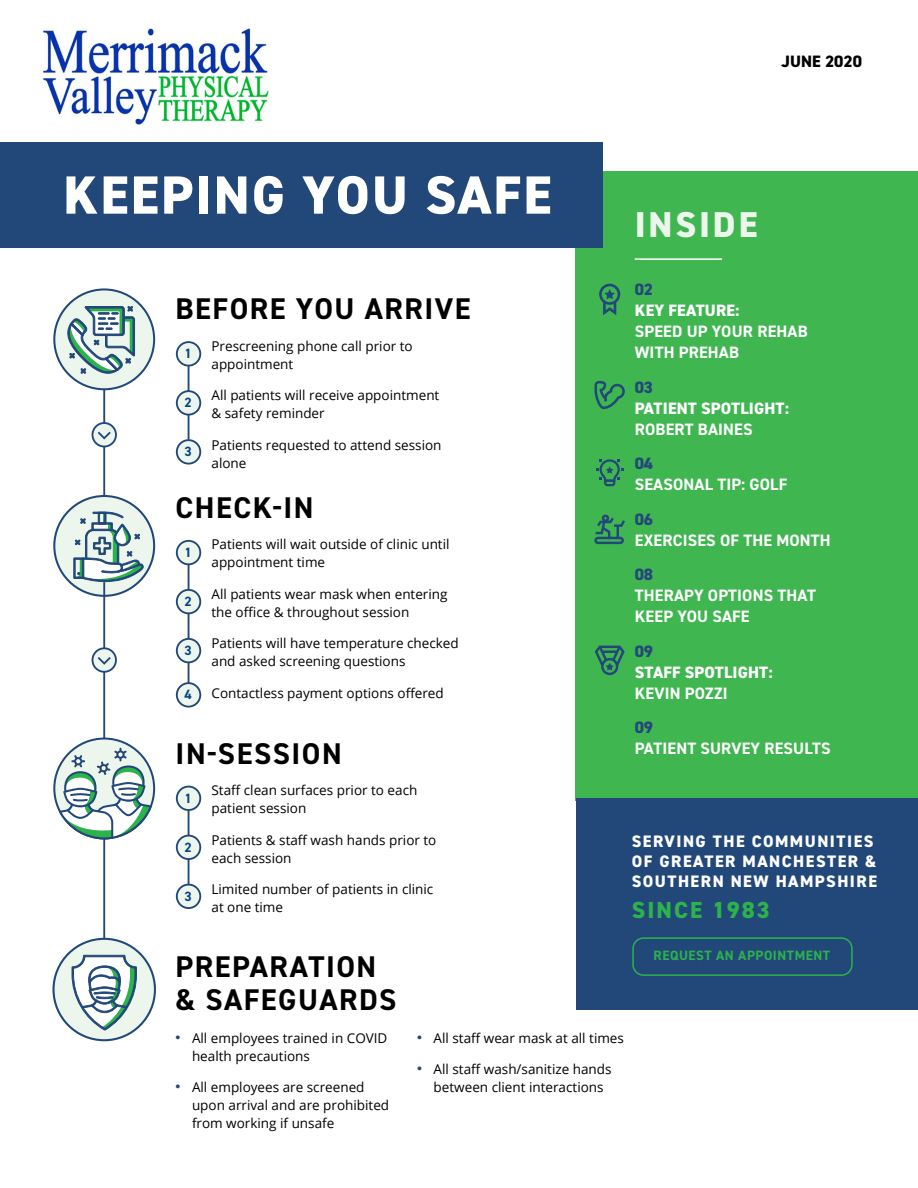
<style>
.page{position:relative;width:918px;height:1188px;background:#fff}
.page>*{position:absolute;margin:0;border:0;box-sizing:border-box;transform-origin:0 0}
.Cover_Title{font:800 54px "DIN2014";letter-spacing:.04em;color:#fff}
.Cover_Title-2{font:800 36px "DIN2014";letter-spacing:.08em;color:#edf6ed}
.Title_2{font:700 30px/33px "DIN2014";letter-spacing:.05em;color:#000}
.Cover_Title-3{font:800 23.25px "DIN2014";letter-spacing:.09em;color:#2cb34b}
.Cover_Title-4{font:800 16.65px/20px "DIN2014";letter-spacing:.09em;color:#fff}
.Body_2_white{font:700 16.5px/21px "DIN2014";letter-spacing:.01em;color:#fff}
.Body_2_white-2{font:800 16.5px/21px "DIN2014";letter-spacing:.01em;color:#fff}
.Cover_Edition{font:800 16.5px "DIN2014";letter-spacing:.005em;color:#000}
.Body{font:13.5px/18px "Open Sans";color:#000}
.Body-2{font:700 13.5px "DIN2014";letter-spacing:.04em;color:#2cb34b}
.Body-3{font:700 13.5px "DIN2014";color:#014686}
.s1{font-family:"DIN2014";font-weight:700;font-size:16.5px;color:#22487a}
.s2{font-weight:800;color:#22487a}
.s3{font-weight:800}
.s4{color:#22487a}
.s5{font-weight:700}
</style>
<div class="page">
<div style="left:575px;top:171px;width:343px;height:630px;background:#40b651"></div>
<div style="left:0;top:142px;width:603px;height:106px;background:#22487a"></div>
<hr style="left:635px;top:258px;width:87px;height:2px;background:#fff">
<svg style="left:53px;top:288px;width:102px;height:102px"></svg>
<svg style="left:53px;top:495px;width:102px;height:102px"></svg>
<svg style="left:53px;top:738px;width:102px;height:101px"></svg>
<svg style="left:53px;top:938px;width:103px;height:103px"></svg>
<div style="left:177px;top:342px;width:23px;height:24px;background:#edf6ed;border-radius:50%"></div>
<div style="left:176px;top:341px;width:25px;height:26px;border:2px solid #22487a;border-radius:50%"></div>
<div style="left:177px;top:787px;width:23px;height:23px;background:#edf6ed;border-radius:50%"></div>
<div style="left:176px;top:786px;width:25px;height:25px;border:2px solid #22487a;border-radius:50%"></div>
<div style="left:177px;top:541px;width:23px;height:23px;background:#edf6ed;border-radius:50%"></div>
<div style="left:176px;top:540px;width:25px;height:25px;border:2px solid #22487a;border-radius:50%"></div>
<div style="left:177px;top:391px;width:23px;height:24px;background:#edf6ed;border-radius:50%"></div>
<div style="left:176px;top:390px;width:25px;height:26px;border:2px solid #22487a;border-radius:50%"></div>
<div style="left:177px;top:836px;width:23px;height:23px;background:#edf6ed;border-radius:50%"></div>
<div style="left:176px;top:835px;width:25px;height:25px;border:2px solid #22487a;border-radius:50%"></div>
<div style="left:177px;top:590px;width:23px;height:23px;background:#edf6ed;border-radius:50%"></div>
<div style="left:176px;top:589px;width:25px;height:25px;border:2px solid #22487a;border-radius:50%"></div>
<div style="left:177px;top:440px;width:23px;height:24px;background:#edf6ed;border-radius:50%"></div>
<div style="left:176px;top:439px;width:25px;height:26px;border:2px solid #22487a;border-radius:50%"></div>
<div style="left:177px;top:885px;width:23px;height:23px;background:#edf6ed;border-radius:50%"></div>
<div style="left:176px;top:884px;width:25px;height:25px;border:2px solid #22487a;border-radius:50%"></div>
<div style="left:177px;top:639px;width:23px;height:23px;background:#edf6ed;border-radius:50%"></div>
<div style="left:176px;top:638px;width:25px;height:25px;border:2px solid #22487a;border-radius:50%"></div>
<div style="left:177px;top:683px;width:23px;height:24px;background:#edf6ed;border-radius:50%"></div>
<div style="left:176px;top:682px;width:25px;height:26px;border:2px solid #22487a;border-radius:50%"></div>
<svg style="left:188px;top:366px;width:1px;height:25px"></svg>
<svg style="left:188px;top:810px;width:1px;height:25px"></svg>
<svg style="left:188px;top:564px;width:1px;height:26px"></svg>
<hr style="left:103px;top:389px;width:2px;height:106px;background:#22487a">
<hr style="left:103px;top:582px;width:2px;height:156px;background:#22487a">
<hr style="left:103px;top:839px;width:2px;height:100px;background:#22487a">
<svg style="left:188px;top:414px;width:1px;height:25px"></svg>
<svg style="left:188px;top:859px;width:1px;height:25px"></svg>
<svg style="left:188px;top:613px;width:1px;height:25px"></svg>
<svg style="left:188px;top:663px;width:1px;height:21px"></svg>
<svg style="left:92px;top:423px;width:24px;height:24px"></svg>
<div style="left:92px;top:422px;width:25px;height:25px;border:2px solid #22487a;border-radius:50%"></div>
<svg style="left:96px;top:430px;width:17px;height:11px"></svg>
<svg style="left:92px;top:648px;width:24px;height:24px"></svg>
<div style="left:92px;top:647px;width:25px;height:26px;border:2px solid #22487a;border-radius:50%"></div>
<svg style="left:96px;top:655px;width:17px;height:11px"></svg>
<div style="left:576px;top:798px;width:342px;height:212px;background:#22487a"></div>
<div style="left:632px;top:937px;width:221px;height:39px;border:2px solid #2cb34b;border-radius:10px"></div>
<svg style="left:599px;top:284px;width:21px;height:31px"></svg>
<svg style="left:595px;top:381px;width:30px;height:28px"></svg>
<svg style="left:596px;top:459px;width:27px;height:27px"></svg>
<svg style="left:594px;top:514px;width:31px;height:31px"></svg>
<svg style="left:595px;top:646px;width:30px;height:29px"></svg>
<img style="left:42px;top:28px;width:227px;height:97px">
<p class="Cover_Edition" style="left:781px;top:50px;width:82px">JUNE 2020</p>
<p class="Cover_Title" style="left:63px;top:159px;width:490px">KEEPING YOU SAFE</p>
<p class="Cover_Title-2" style="left:635px;top:201px;width:124px">INSIDE</p>
<p class="Title_2" style="left:176px;top:292px;width:296px">BEFORE YOU ARRIVE</p>
<p class="Body" style="left:212px;top:336px;width:203px">Prescreening phone call prior to appointment</p>
<p class="Body" style="left:212px;top:386px;width:229px">All patients will receive appointment &amp; safety reminder</p>
<p class="Body" style="left:212px;top:435px;width:232px">Patients requested to attend session alone</p>
<p class="Body-3" style="left:185px;top:345px;width:9px">1</p>
<p class="Body-3" style="left:185px;top:394px;width:9px">2</p>
<p class="Body-3" style="left:185px;top:443px;width:9px">3</p>
<p class="Title_2" style="left:176px;top:491px;width:139px">CHECK-IN</p>
<p class="Body" style="left:212px;top:535px;width:240px">Patients will wait outside of clinic until appointment time</p>
<p class="Body" style="left:212px;top:585px;width:238px">All patients wear mask when entering the office &amp; throughout session</p>
<p class="Body" style="left:212px;top:634px;width:249px">Patients will have temperature checked and asked screening questions</p>
<p class="Body" style="left:212px;top:684px;width:234px">Contactless payment options offered</p>
<p class="Body-3" style="left:185px;top:543px;width:9px">1</p>
<p class="Body-3" style="left:185px;top:593px;width:9px">2</p>
<p class="Body-3" style="left:185px;top:641px;width:9px">3</p>
<p class="Body-3" style="left:185px;top:686px;width:9px">4</p>
<p class="Title_2" style="left:176px;top:736px;width:168px">IN-SESSION</p>
<p class="Body" style="left:212px;top:781px;width:207px">Staff clean surfaces prior to each patient session</p>
<p class="Body" style="left:212px;top:830px;width:226px">Patients &amp; staff wash hands prior to each session</p>
<p class="Body" style="left:212px;top:880px;width:223px">Limited number of patients in clinic at one time</p>
<p class="Body-3" style="left:185px;top:789px;width:9px">1</p>
<p class="Body-3" style="left:185px;top:838px;width:9px">2</p>
<p class="Body-3" style="left:185px;top:887px;width:9px">3</p>
<p class="Title_2" style="left:176px;top:950px;width:222px">PREPARATION &amp; SAFEGUARDS</p>
<p class="Body" style="left:192px;top:1028px;width:197px;text-indent:-16px"><span class="s1">•</span> All employees trained in COVID health precautions</p>
<p class="Body" style="left:192px;top:1078px;width:199px;text-indent:-16px"><span class="s1">•</span> All employees are screened upon arrival and are prohibited from working if unsafe</p>
<p class="Body" style="left:417px;top:1028px;width:208px"><span class="s1">•</span> All staff wear mask at all times</p>
<p class="Body" style="left:434px;top:1060px;width:179px;text-indent:-16px"><span class="s1">•</span> All staff wash/sanitize hands between client interactions</p>
<p class="Body_2_white" style="left:635px;top:279px;width:175px"><span class="s2">02<br></span><span class="s3">KEY FEATURE:<br></span>SPEED UP YOUR REHAB<br>WITH PREHAB</p>
<p class="Body_2_white-2" style="left:635px;top:377px;width:156px"><span class="s4">03<br></span>PATIENT SPOTLIGHT:<br><span class="s5">ROBERT BAINES</span></p>
<p class="Body_2_white" style="left:635px;top:453px;width:154px"><span class="s2">04<br></span>SEASONAL TIP: GOLF</p>
<p class="Body_2_white" style="left:635px;top:508px;width:198px"><span class="s2">06<br></span>EXERCISES OF THE MONTH</p>
<p class="Body_2_white" style="left:635px;top:564px;width:183px"><span class="s2">08<br></span>THERAPY OPTIONS THAT<br>KEEP YOU SAFE</p>
<p class="Body_2_white-2" style="left:635px;top:641px;width:139px"><span class="s4">09<br></span>STAFF SPOTLIGHT:<br><span class="s5">KEVIN POZZI</span></p>
<p class="Body_2_white" style="left:635px;top:717px;width:197px"><span class="s2">09<br></span>PATIENT SURVEY RESULTS</p>
<p class="Cover_Title-4" style="left:632px;top:831px;width:247px">SERVING THE COMMUNITIES<br>OF GREATER MANCHESTER &amp;<br>SOUTHERN NEW HAMPSHIRE</p>
<p class="Cover_Title-3" style="left:632px;top:895px;width:139px">SINCE 1983</p>
<p class="Body-2" style="left:654px;top:947px;width:178px">REQUEST AN APPOINTMENT</p>
</div>
